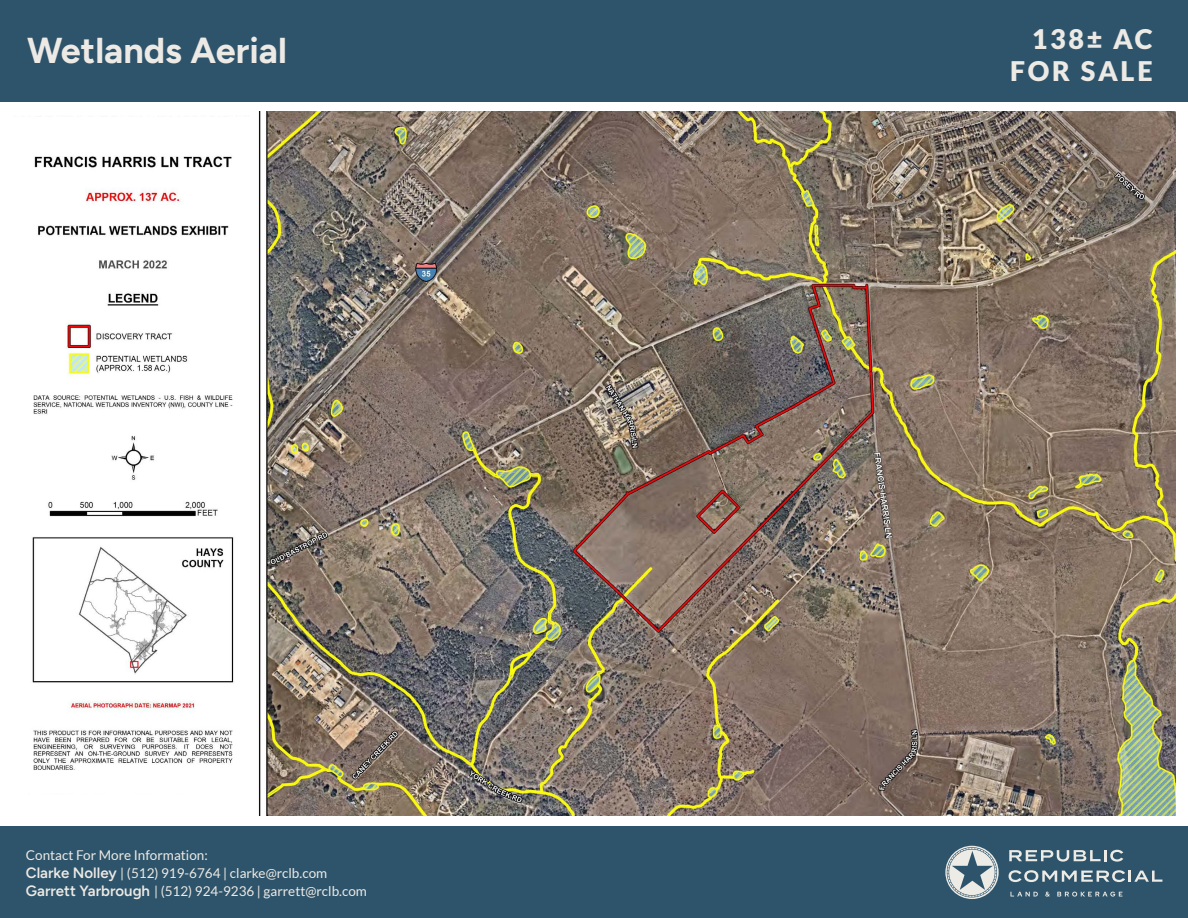
<style>
.page{position:relative;width:1188px;height:918px;background:#fff}
.page>*{position:absolute;margin:0;border:0;box-sizing:border-box;transform-origin:0 0}
.t1{font:700 36px "Figtree";color:#edeae5}
.t2{font:900 27px/32.4px "Lato";letter-spacing:.1em;color:#edeae5;text-align:right}
.t3{font:13.5px/18px "Lato";color:#edeae5}
.s1{font-family:"Figtree";font-weight:600;font-size:15px}
</style>
<div class="page">
<div style="left:0;top:826px;width:1188px;height:92px;background:#2e546b"></div>
<svg style="left:945px;top:846px;width:54px;height:53px"></svg>
<svg style="left:1009px;top:850px;width:114px;height:12px"></svg>
<svg style="left:1009px;top:870px;width:153px;height:12px"></svg>
<svg style="left:1010px;top:892px;width:28px;height:5px"></svg>
<svg style="left:1045px;top:892px;width:5px;height:5px"></svg>
<svg style="left:1057px;top:892px;width:65px;height:5px"></svg>
<div style="left:0;top:0;width:1188px;height:102px;background:#2e546b"></div>
<img style="left:32px;top:112px;width:1144px;height:703px">
<div style="left:0;top:795px;width:230px;height:23px;background:#fff"></div>
<svg style="left:32px;top:117px;width:221px;height:32px"></svg>
<h1 class="t1" style="left:27px;top:29px;width:261px">Wetlands Aerial</h1>
<p class="t3" style="left:26px;top:846px;width:343px">Contact For More Information:<br><span class="s1">Clarke Nolley</span> | (512) 919-6764 | clarke@rclb.com<br><span class="s1">Garrett Yarbrough</span> | (512) 924-9236 | garrett@rclb.com</p>
<h2 class="t2" style="left:1010px;top:22px;width:144px">138± AC<br>FOR SALE</h2>
</div>
